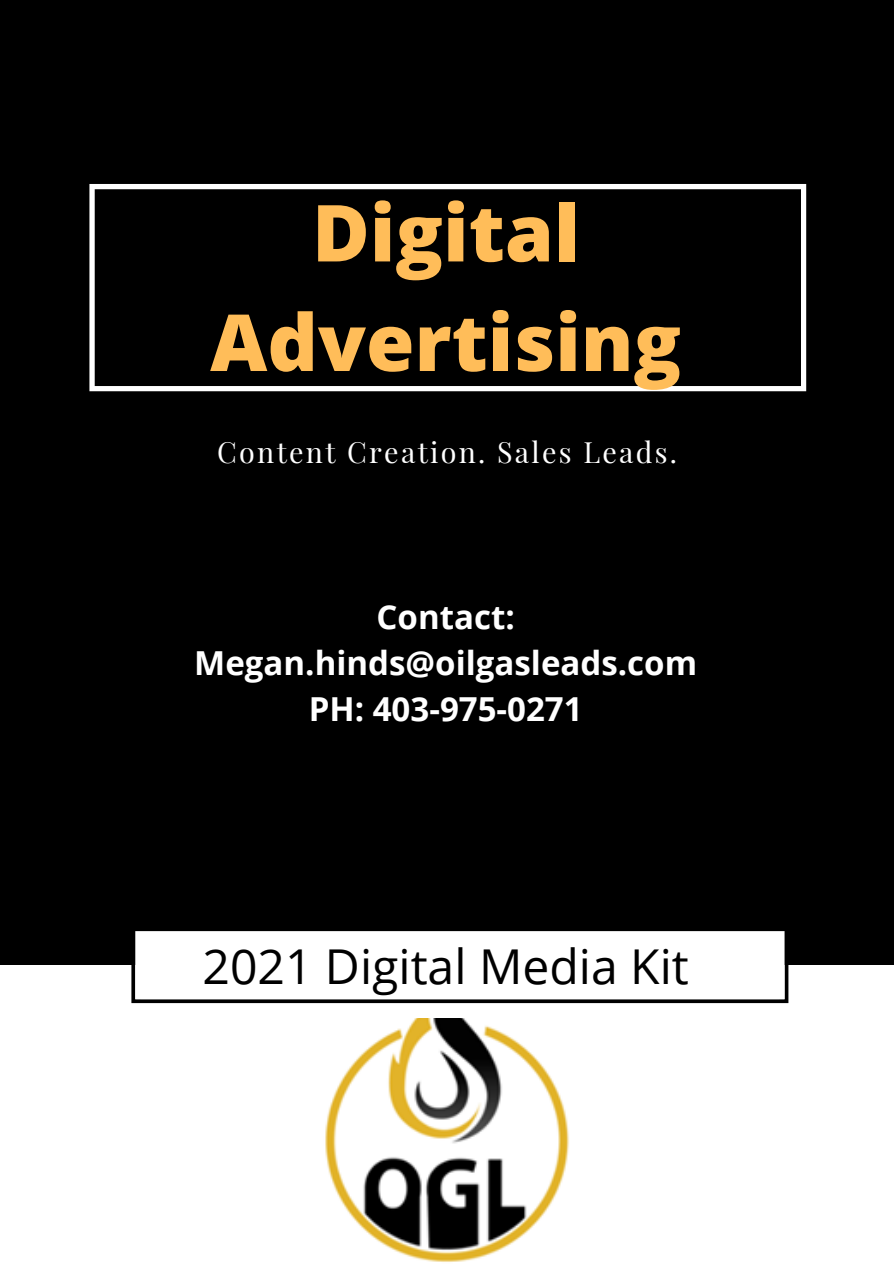
<style>
.page{position:relative;width:894px;height:1264px;background:#fff}
.page>*{position:absolute;margin:0;border:0;box-sizing:border-box;transform-origin:0 0}
.t1{font:800 78.6px/109.5px "Open Sans";color:#ffbd59;text-align:center}
.t2{font:48px "Open Sans";color:#000}
.t3{font:700 33px "Open Sans";color:#fff}
.t4{font:28.65px "Playfair Display";letter-spacing:.08em;color:#fff}
</style>
<div class="page">
<div style="left:0;top:0;width:893px;height:964px;background:#000"></div>
<svg style="left:89px;top:184px;width:717px;height:207px"></svg>
<svg style="left:131px;top:931px;width:657px;height:72px;fill:#000"></svg>
<svg style="left:135px;top:931px;width:649px;height:68px"></svg>
<img style="left:325px;top:1018px;width:244px;height:244px">
<p class="t1" style="left:210px;top:176px;width:472px">Digital<br>Advertising</p>
<p class="t4" style="left:217px;top:432px;width:461px">Content Creation. Sales Leads.</p>
<p class="t3" style="left:376px;top:593px;width:140px">Contact:</p>
<p class="t3" style="left:194px;top:639px;width:504px">Megan.hinds@oilgasleads.com</p>
<p class="t3" style="left:308px;top:686px;width:275px">PH: 403-975-0271</p>
<p class="t2" style="left:202px;top:932px;width:487px">2021 Digital Media Kit</p>
</div>
